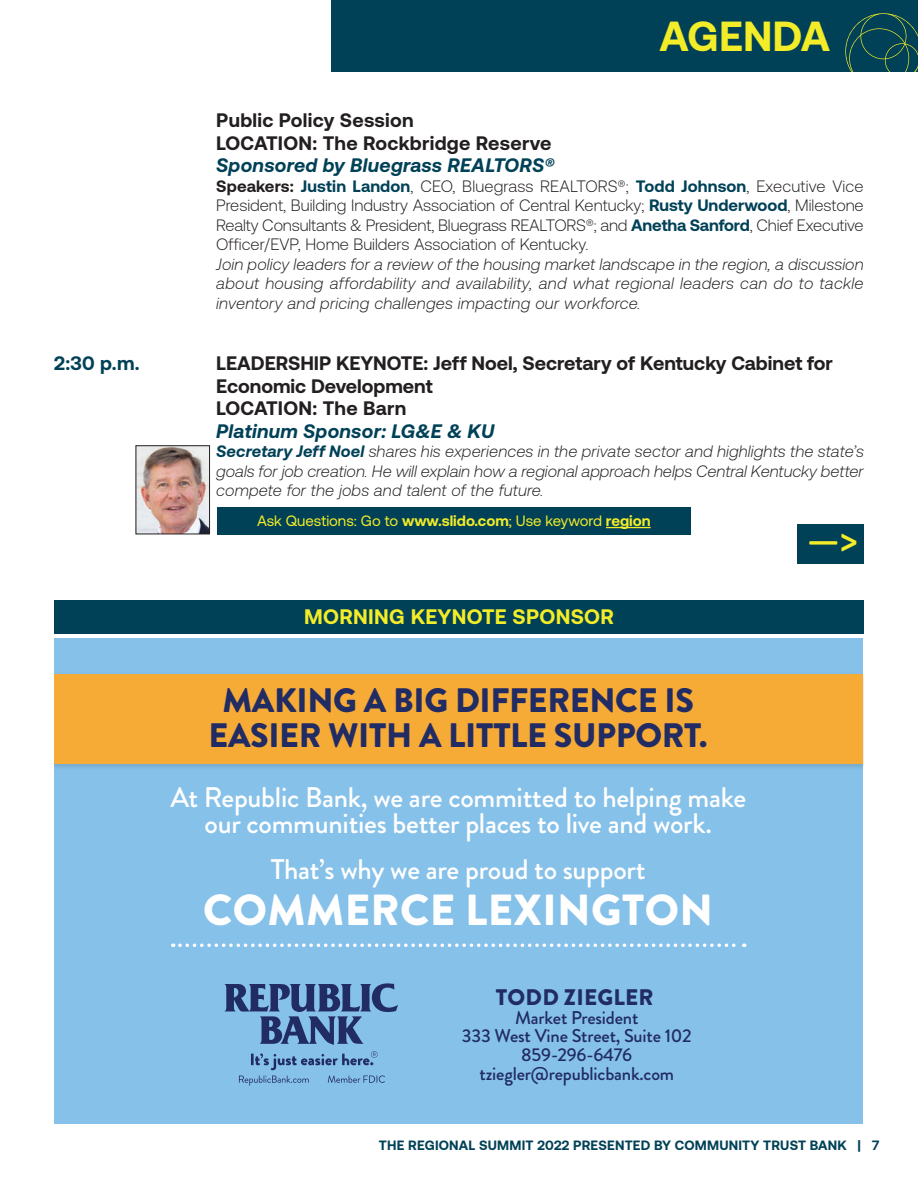
<style>
.page{position:relative;width:918px;height:1188px;background:#fff}
.page>*{position:absolute;margin:0;border:0;box-sizing:border-box;transform-origin:0 0}
.t1{font:900 43.5px "Brandon Grotesque";letter-spacing:.01em;color:#fff}
.t2{font:700 42px "Aeonik";color:#f3ec28}
.t3{font:700 36px "Calibri";color:#f3ec28}
.t4{font:900 33.9px/34.7px "Brandon Grotesque";letter-spacing:-.01em;color:#212b64;text-align:center}
.t5{font:500 28.35px/26px "Brandon Grotesque";letter-spacing:-.01em;color:#fff;text-align:center}
.t6{font:900 22.5px "Brandon Grotesque";letter-spacing:.01em;color:#212b64}
.t7{font:700 21px "Aeonik";letter-spacing:.015em;color:#f3ec28}
.t8{font:700 19.5px "Aeonik";color:#231f20}
.t9{font:italic 700 19.5px "Aeonik";letter-spacing:.015em;color:#004157}
.t10{font:700 19.5px "Aeonik";color:#004157}
.t11{font:500 18.45px/18.8px "Brandon Grotesque";letter-spacing:-.01em;color:#212b64;text-align:center}
.t12{font:italic 300 16.5px/19.5px "Aeonik";letter-spacing:.01em;color:#231f20;text-align:justify}
.t13{font:300 16.5px/19.5px "Aeonik";color:#231f20;text-align:justify}
.t14{font:15px "Aeonik";color:#f3ec28}
.t15{font:700 13.5px "Aeonik";letter-spacing:.015em;color:#004157}
.s1{font-weight:700}
.s2{font-weight:700;color:#004157}
</style>
<div class="page">
<div style="left:54px;top:638px;width:809px;height:485px;background:#86c1e9"></div>
<div style="left:54px;top:671px;width:809px;height:99px;background:#231f20;opacity:.15"></div>
<div style="left:54px;top:675px;width:809px;height:89px;background:#f6ab37"></div>
<svg style="left:225px;top:983px;width:173px;height:62px"></svg>
<svg style="left:239px;top:1051px;width:146px;height:35px"></svg>
<svg style="left:180px;top:943px;width:565px;height:4px"></svg>
<div style="left:54px;top:600px;width:810px;height:33px;background:#004157"></div>
<div style="left:331px;top:0;width:587px;height:72px;background:#004157"></div>
<svg style="left:845px;top:13px;width:73px;height:59px"></svg>
<div style="left:797px;top:524px;width:67px;height:39px;background:#004157"></div>
<img style="left:138px;top:447px;width:70px;height:85px">
<div style="left:136px;top:445px;width:74px;height:89px;border:1px solid #231f20"></div>
<div style="left:217px;top:507px;width:474px;height:27px;background:#004157"></div>
<hr style="left:606px;top:527px;width:45px;height:1px;background:#f3ec28">
<p class="t2" style="left:660px;top:22px;width:172px">AGENDA</p>
<p class="t8" style="left:216px;top:114px;width:199px">Public Policy Session</p>
<p class="t8" style="left:216px;top:136px;width:337px">LOCATION: The Rockbridge Reserve</p>
<p class="t9" style="left:216px;top:158px;width:340px">Sponsored by Bluegrass REALTORS®</p>
<p class="t13" style="left:216px;top:178px;width:649px"><span class="s1">Speakers:</span> <span class="s2">Justin Landon</span>, CEO, Bluegrass REALTORS®; <span class="s2">Todd Johnson</span>, Executive Vice President, Building Industry Association of Central Kentucky; <span class="s2">Rusty Underwood</span>, Milestone Realty Consultants &amp; President, Bluegrass REALTORS®; and <span class="s2">Anetha Sanford</span>, Chief Executive Officer/EVP, Home Builders Association of Kentucky.</p>
<p class="t12" style="left:216px;top:256px;width:649px">Join policy leaders for a review of the housing market landscape in the region, a discussion about housing affordability and availability, and what regional leaders can do to tackle inventory and pricing challenges impacting our workforce.</p>
<p class="t10" style="left:54px;top:357px;width:87px">2:30 p.m.</p>
<p class="t8" style="left:216px;top:357px;width:618px">LEADERSHIP KEYNOTE: Jeff Noel, Secretary of Kentucky Cabinet for</p>
<p class="t8" style="left:216px;top:379px;width:218px">Economic Development</p>
<p class="t8" style="left:216px;top:402px;width:191px">LOCATION: The Barn</p>
<p class="t9" style="left:216px;top:424px;width:280px">Platinum Sponsor: LG&amp;E &amp; KU</p>
<p class="t12" style="left:216px;top:444px;width:649px"><span class="s2">Secretary Jeff Noel</span> shares his experiences in the private sector and highlights the state’s goals for job creation. He will explain how a regional approach helps Central Kentucky better compete for the jobs and talent of the future.</p>
<p class="t3" style="left:807px;top:526px;width:52px">—&gt;</p>
<p class="t14" style="left:257px;top:512px;width:395px">Ask Questions: Go to <span class="s1">www.slido.com</span>; Use keyword <span class="s1">region</span></p>
<p class="t7" style="left:304px;top:610px;width:311px">MORNING KEYNOTE SPONSOR</p>
<p class="t4" style="left:209px;top:683px;width:500px">MAKING A BIG DIFFERENCE IS<br>EASIER WITH A LITTLE SUPPORT.</p>
<p class="t5" style="left:170px;top:788px;width:577px">At Republic Bank, we are committed to helping make our communities better places to live and work.</p>
<p class="t5" style="left:271px;top:860px;width:376px">That’s why we are proud to support</p>
<p class="t1" style="left:203px;top:884px;width:511px">COMMERCE LEXINGTON</p>
<p class="t6" style="left:496px;top:984px;width:159px">TODD ZIEGLER</p>
<p class="t11" style="left:462px;top:1010px;width:231px">Market President<br>333 West Vine Street, Suite 102<br>859-296-6476 tziegler@republicbank.com</p>
<p class="t15" style="left:379px;top:1141px;width:502px">THE REGIONAL SUMMIT 2022 PRESENTED BY COMMUNITY TRUST BANK | 7</p>
</div>
